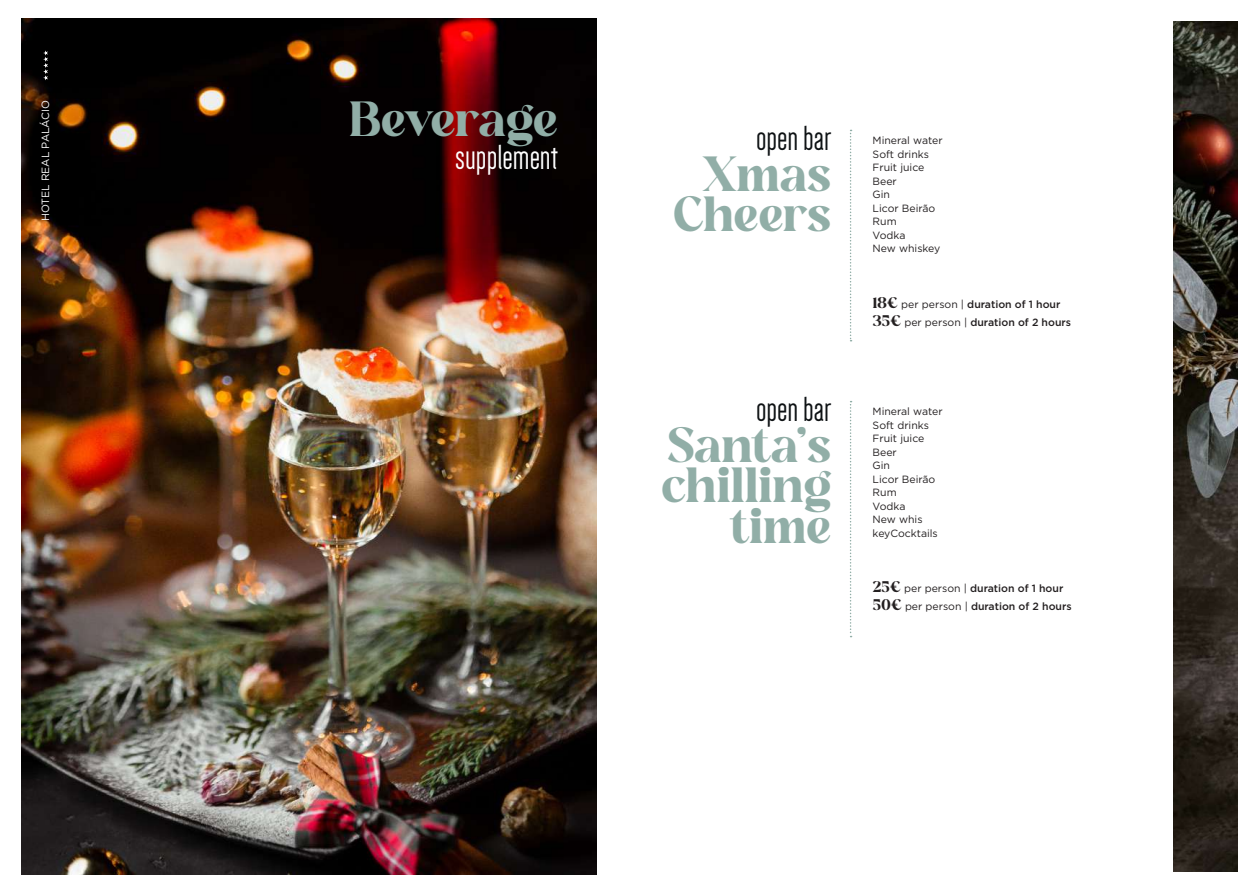
<style>
.page{position:relative;width:1259px;height:893px;background:#fff}
.page>*{position:absolute;margin:0;border:0;box-sizing:border-box;transform-origin:0 0}
.t1{font:48px/40.5px "Mastery Kingdom";color:#91aea7;text-align:right}
.t2{font:36px "Dense";color:#0e1214}
.t3{font:36px "Dense";color:#fff}
.t4{font:10.5px/13.5px "Gotham";color:#231f20}
.t5{font:500 10.5px/18px "Gotham";color:#231f20}
.t6{font:10.5px "Gotham";color:#fff}
.s1{font-family:"Mastery Kingdom";font-weight:400;font-size:15px}
.s2{font-weight:400}
</style>
<div class="page">
<img style="left:21px;top:19px;width:575px;height:855px">
<svg style="left:43px;top:50px;width:5px;height:30px"></svg>
<img style="left:1174px;top:21px;width:63px;height:851px">
<svg style="left:850px;top:130px;width:1px;height:211px"></svg>
<svg style="left:850px;top:401px;width:1px;height:236px"></svg>
<p class="t6" style="left:39px;top:221px;width:123px;rotate:-90deg">HOTEL REAL PALÁCIO</p>
<h1 class="t1" style="left:349px;top:98px;width:210px">Beverage</h1>
<h2 class="t3" style="left:455px;top:139px;width:104px">supplement</h2>
<h2 class="t2" style="left:756px;top:121px;width:77px">open bar</h2>
<h1 class="t1" style="left:673px;top:153px;width:159px">Xmas<br>Cheers</h1>
<h2 class="t2" style="left:756px;top:392px;width:77px">open bar</h2>
<h1 class="t1" style="left:661px;top:424px;width:171px">Santa’s chilling time</h1>
<p class="t4" style="left:872px;top:133px;width:71px">Mineral water<br>Soft drinks<br>Fruit juice<br>Beer<br>Gin<br>Licor Beirão<br>Rum<br>Vodka<br>New whiskey</p>
<p class="t5" style="left:872px;top:295px;width:200px"><span class="s1">18€</span> <span class="s2">per person |</span> duration of 1 hour<br><span class="s1">35€</span> <span class="s2">per person |</span> duration of 2 hours</p>
<p class="t4" style="left:872px;top:405px;width:71px">Mineral water<br>Soft drinks<br>Fruit juice<br>Beer<br>Gin<br>Licor Beirão<br>Rum<br>Vodka<br>New whis keyCocktails</p>
<p class="t5" style="left:872px;top:579px;width:201px"><span class="s1">25€</span> <span class="s2">per person |</span> duration of 1 hour<br><span class="s1">50€</span> <span class="s2">per person |</span> duration of 2 hours</p>
</div>
